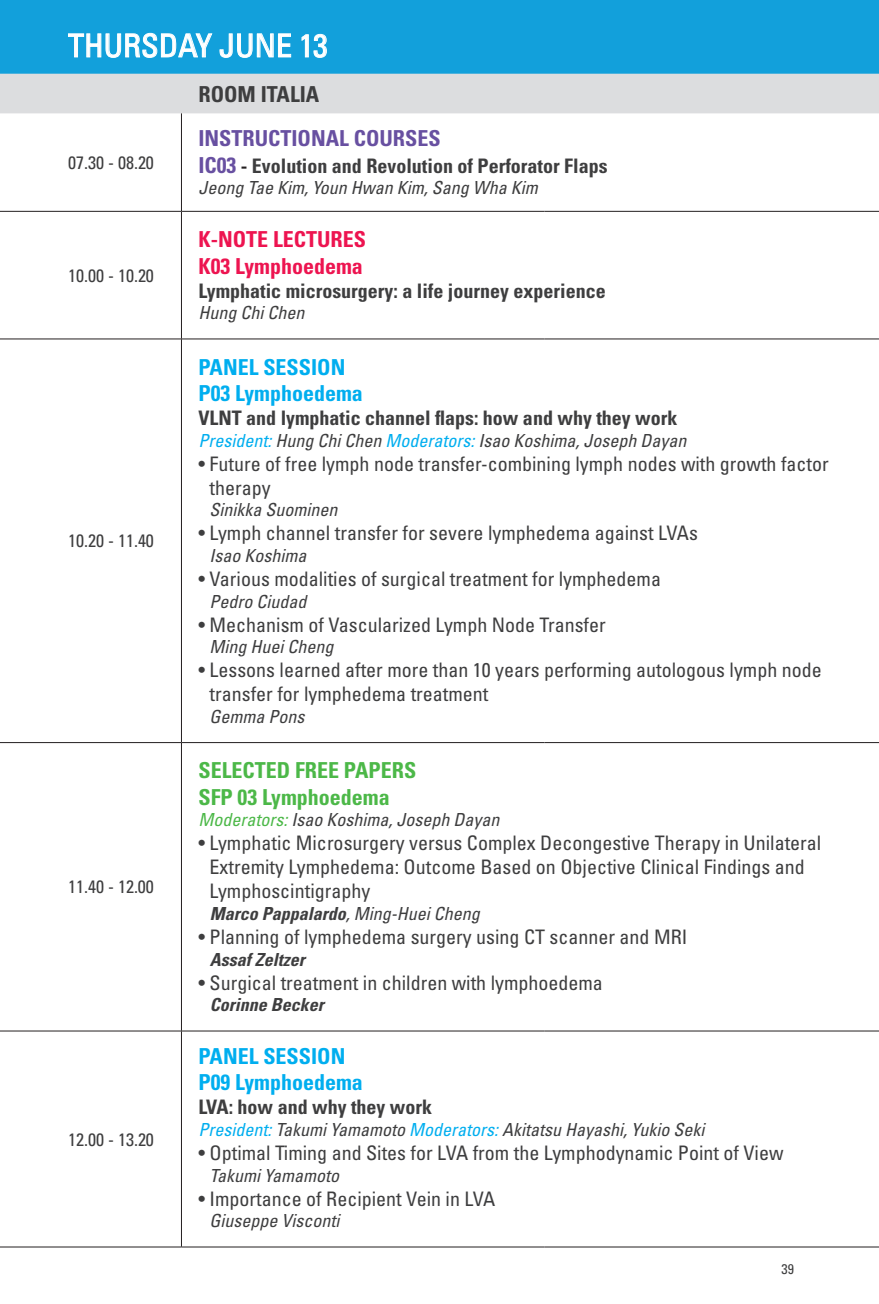
<style>
.page{position:relative;width:879px;height:1304px;background:#fff}
.page>*{position:absolute;margin:0;border:0;box-sizing:border-box;transform-origin:0 0}
.t1{font:condensed 32px "Univers LT Std";color:#fff}
.t2{font:700 condensed 22px/26.4px "Univers LT Std";color:#00aeef}
.t3{font:700 condensed 22px/26.4px "Univers LT Std";color:#4cb848}
.t4{font:700 condensed 22px/26.4px "Univers LT Std";color:#ed1450}
.t5{font:700 condensed 22px "Univers LT Std";color:#6850a1}
.t6{font:700 condensed 22px "Univers LT Std";color:#3e3e3f}
.t7{font:condensed 20px/24px "Univers LT Std";color:#3e3e3f}
.t8{font:700 condensed 20px "Univers LT Std";color:#3e3e3f}
.t9{font:italic condensed 18px "Univers LT Std";color:#3e3e3f}
.t10{font:condensed 18px "Univers LT Std";color:#3e3e3f}
.t11{font:italic 700 condensed 18px "Univers LT Std";color:#3e3e3f}
.t12{font:condensed 14px "Univers LT Std";color:#3e3e3f}
.s1{font-size:22px;color:#6850a1}
.s2{color:#231f20}
.s3{color:#00aeef}
.s4{color:#4cb848}
.s5{font-weight:400}
</style>
<div class="page">
<div style="left:0;top:0;width:879px;height:74px;background:#12a0db"></div>
<div style="left:0;top:74px;width:879px;height:39px;background:#dcdddf"></div>
<hr style="left:181px;top:113px;width:1px;height:98px;background:#231f20">
<hr style="left:181px;top:212px;width:1px;height:127px;background:#231f20">
<hr style="left:181px;top:339px;width:1px;height:403px;background:#231f20">
<hr style="left:181px;top:743px;width:1px;height:288px;background:#231f20">
<hr style="left:181px;top:1031px;width:1px;height:216px;background:#231f20">
<hr style="left:0;top:1247px;width:181px;height:1px;background:#231f20">
<hr style="left:181px;top:1247px;width:363px;height:1px;background:#231f20">
<hr style="left:544px;top:1247px;width:335px;height:1px;background:#231f20">
<hr style="left:0;top:211px;width:181px;height:1px;background:#231f20">
<hr style="left:181px;top:211px;width:363px;height:1px;background:#231f20">
<hr style="left:544px;top:211px;width:335px;height:1px;background:#231f20">
<hr style="left:0;top:339px;width:181px;height:1px;background:#231f20">
<hr style="left:181px;top:339px;width:363px;height:1px;background:#231f20">
<hr style="left:544px;top:339px;width:335px;height:1px;background:#231f20">
<hr style="left:0;top:742px;width:181px;height:1px;background:#231f20">
<hr style="left:181px;top:742px;width:363px;height:1px;background:#231f20">
<hr style="left:544px;top:742px;width:335px;height:1px;background:#231f20">
<hr style="left:0;top:1031px;width:181px;height:1px;background:#231f20">
<hr style="left:181px;top:1031px;width:363px;height:1px;background:#231f20">
<hr style="left:544px;top:1031px;width:335px;height:1px;background:#231f20">
<svg style="left:68px;top:33px;width:144px;height:25px"></svg>
<svg style="left:220px;top:33px;width:71px;height:25px"></svg>
<svg style="left:302px;top:34px;width:25px;height:24px"></svg>
<h1 class="t1" style="left:68px;top:25px;width:261px">THURSDAY JUNE 13</h1>
<p class="t6" style="left:198px;top:80px;width:122px">ROOM ITALIA</p>
<p class="t10" style="left:68px;top:151px;width:87px">07.30 - 08.20</p>
<p class="t10" style="left:68px;top:264px;width:87px">10.00 - 10.20</p>
<p class="t10" style="left:68px;top:529px;width:87px">10.20 - 11.40</p>
<p class="t10" style="left:68px;top:875px;width:87px">11.40 - 12.00</p>
<p class="t10" style="left:68px;top:1128px;width:87px">12.00 - 13.20</p>
<p class="t5" style="left:198px;top:125px;width:244px">INSTRUCTIONAL COURSES</p>
<p class="t8" style="left:198px;top:153px;width:410px"><span class="s1">IC03</span> <span class="s2">-</span> Evolution and Revolution of Perforator Flaps</p>
<p class="t9" style="left:198px;top:177px;width:341px">Jeong Tae Kim, Youn Hwan Kim, Sang Wha Kim</p>
<p class="t4" style="left:198px;top:226px;width:169px">K-NOTE LECTURES<br>K03 Lymphoedema</p>
<p class="t8" style="left:198px;top:278px;width:409px">Lymphatic microsurgery: a life journey experience</p>
<p class="t9" style="left:198px;top:301px;width:108px">Hung Chi Chen</p>
<p class="t2" style="left:198px;top:354px;width:166px">PANEL SESSION<br>P03 Lymphoedema</p>
<p class="t8" style="left:198px;top:406px;width:480px">VLNT and lymphatic channel flaps: how and why they work</p>
<p class="t9" style="left:198px;top:429px;width:489px"><span class="s3">President:</span> Hung Chi Chen <span class="s3">Moderators:</span> Isao Koshima, Joseph Dayan</p>
<p class="t7" style="left:210px;top:451px;width:621px;text-indent:-11px">• Future of free lymph node transfer-combining lymph nodes with growth factor therapy</p>
<p class="t9" style="left:210px;top:499px;width:129px">Sinikka Suominen</p>
<p class="t7" style="left:198px;top:521px;width:501px">• Lymph channel transfer for severe lymphedema against LVAs</p>
<p class="t9" style="left:210px;top:544px;width:98px">Isao Koshima</p>
<p class="t7" style="left:198px;top:567px;width:464px">• Various modalities of surgical treatment for lymphedema</p>
<p class="t9" style="left:210px;top:590px;width:99px">Pedro Ciudad</p>
<p class="t7" style="left:198px;top:612px;width:409px">• Mechanism of Vascularized Lymph Node Transfer</p>
<p class="t9" style="left:210px;top:635px;width:125px">Ming Huei Cheng</p>
<p class="t7" style="left:210px;top:658px;width:614px;text-indent:-11px">• Lessons learned after more than 10 years performing autologous lymph node transfer for lymphedema treatment</p>
<p class="t9" style="left:210px;top:705px;width:96px">Gemma Pons</p>
<p class="t3" style="left:198px;top:757px;width:219px">SELECTED FREE PAPERS<br>SFP 03 Lymphoedema</p>
<p class="t9" style="left:198px;top:809px;width:302px"><span class="s4">Moderators:</span> Isao Koshima, Joseph Dayan</p>
<p class="t7" style="left:210px;top:831px;width:613px;text-indent:-11px">• Lymphatic Microsurgery versus Complex Decongestive Therapy in Unilateral<br>Extremity Lymphedema: Outcome Based on Objective Clinical Findings and<br>Lymphoscintigraphy</p>
<p class="t11" style="left:210px;top:902px;width:271px">Marco Pappalardo<span class="s5">, Ming-Huei Cheng</span></p>
<p class="t7" style="left:198px;top:925px;width:490px">• Planning of lymphedema surgery using CT scanner and MRI</p>
<p class="t11" style="left:210px;top:948px;width:96px">Assaf Zeltzer</p>
<p class="t7" style="left:198px;top:970px;width:406px">• Surgical treatment in children with lymphoedema</p>
<p class="t11" style="left:210px;top:994px;width:115px">Corinne Becker</p>
<p class="t2" style="left:198px;top:1043px;width:166px">PANEL SESSION<br>P09 Lymphoedema</p>
<p class="t8" style="left:198px;top:1095px;width:235px">LVA: how and why they work</p>
<p class="t9" style="left:198px;top:1118px;width:507px"><span class="s3">President:</span> Takumi Yamamoto <span class="s3">Moderators:</span> Akitatsu Hayashi, Yukio Seki</p>
<p class="t7" style="left:198px;top:1141px;width:586px">• Optimal Timing and Sites for LVA from the Lymphodynamic Point of View</p>
<p class="t9" style="left:210px;top:1164px;width:131px">Takumi Yamamoto</p>
<p class="t7" style="left:198px;top:1186px;width:298px">• Importance of Recipient Vein in LVA</p>
<p class="t9" style="left:210px;top:1209px;width:131px">Giuseppe Visconti</p>
<p class="t12" style="left:781px;top:1261px;width:14px">39</p>
</div>
